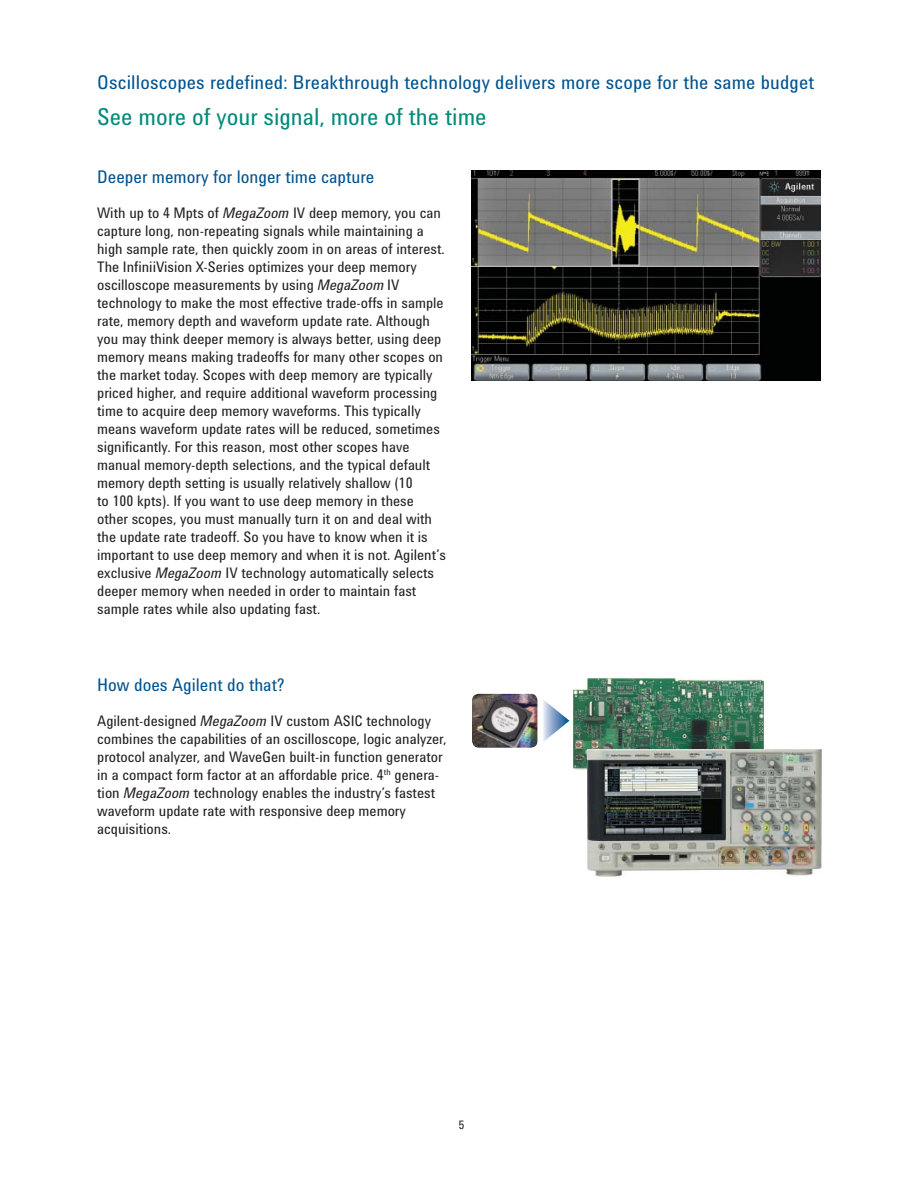
<style>
.page{position:relative;width:918px;height:1188px;background:#fff}
.page>*{position:absolute;margin:0;border:0;box-sizing:border-box;transform-origin:0 0}
.t1{font:24px "Agilent Condensed CFF";color:#008b7a}
.t2{font:19.5px "Agilent Condensed CFF";letter-spacing:.01em;color:#00538e}
.t3{font:18px "Agilent Condensed CFF";color:#00538e}
.t4{font:15px/18px "Agilent Condensed CFF";color:#231f20}
.t5{font:12px "Agilent Condensed CFF";color:#231f20}
.s1{font-style:italic}
</style>
<div class="page">
<img style="left:472px;top:170px;width:348px;height:210px">
<img style="left:574px;top:679px;width:190px;height:91px">
<img style="left:472px;top:694px;width:66px;height:54px;border-radius:7px">
<img style="left:587px;top:750px;width:234px;height:126px">
<svg style="left:543px;top:700px;width:27px;height:42px"></svg>
<h2 class="t2" style="left:97px;top:75px;width:719px">Oscilloscopes redefined: Breakthrough technology delivers more scope for the same budget</h2>
<h1 class="t1" style="left:97px;top:108px;width:391px">See more of your signal, more of the time</h1>
<p class="t3" style="left:97px;top:170px;width:279px">Deeper memory for longer time capture</p>
<p class="t4" style="left:97px;top:205px;width:350px">With up to 4 Mpts of <span class="s1">MegaZoom</span> IV deep memory, you can capture long, non-repeating signals while maintaining a high sample rate, then quickly zoom in on areas of interest.<br>The InfiniiVision X-Series optimizes your deep memory oscilloscope measurements by using <span class="s1">MegaZoom</span> IV technology to make the most effective trade-offs in sample rate, memory depth and waveform update rate. Although you may think deeper memory is always better, using deep memory means making tradeoffs for many other scopes on the market today. Scopes with deep memory are typically priced higher, and require additional waveform processing time to acquire deep memory waveforms. This typically means waveform update rates will be reduced, sometimes significantly. For this reason, most other scopes have manual memory-depth selections, and the typical default memory depth setting is usually relatively shallow (10<br>to 100 kpts). If you want to use deep memory in these other scopes, you must manually turn it on and deal with the update rate tradeoff. So you have to know when it is important to use deep memory and when it is not. Agilent’s exclusive <span class="s1">MegaZoom</span> IV technology automatically selects deeper memory when needed in order to maintain fast sample rates while also updating fast.</p>
<p class="t3" style="left:97px;top:679px;width:189px">How does Agilent do that?</p>
<p class="t4" style="left:97px;top:714px;width:351px">Agilent-designed <span class="s1">MegaZoom</span> IV custom ASIC technology combines the capabilities of an oscilloscope, logic analyzer, protocol analyzer, and WaveGen built-in function generator in a compact form factor at an affordable price. 4<sup>th</sup> genera&shy;tion <span class="s1">MegaZoom</span> technology enables the industry’s fastest waveform update rate with responsive deep memory acquisitions.</p>
<p class="t5" style="left:459px;top:1120px;width:7px">5</p>
</div>
